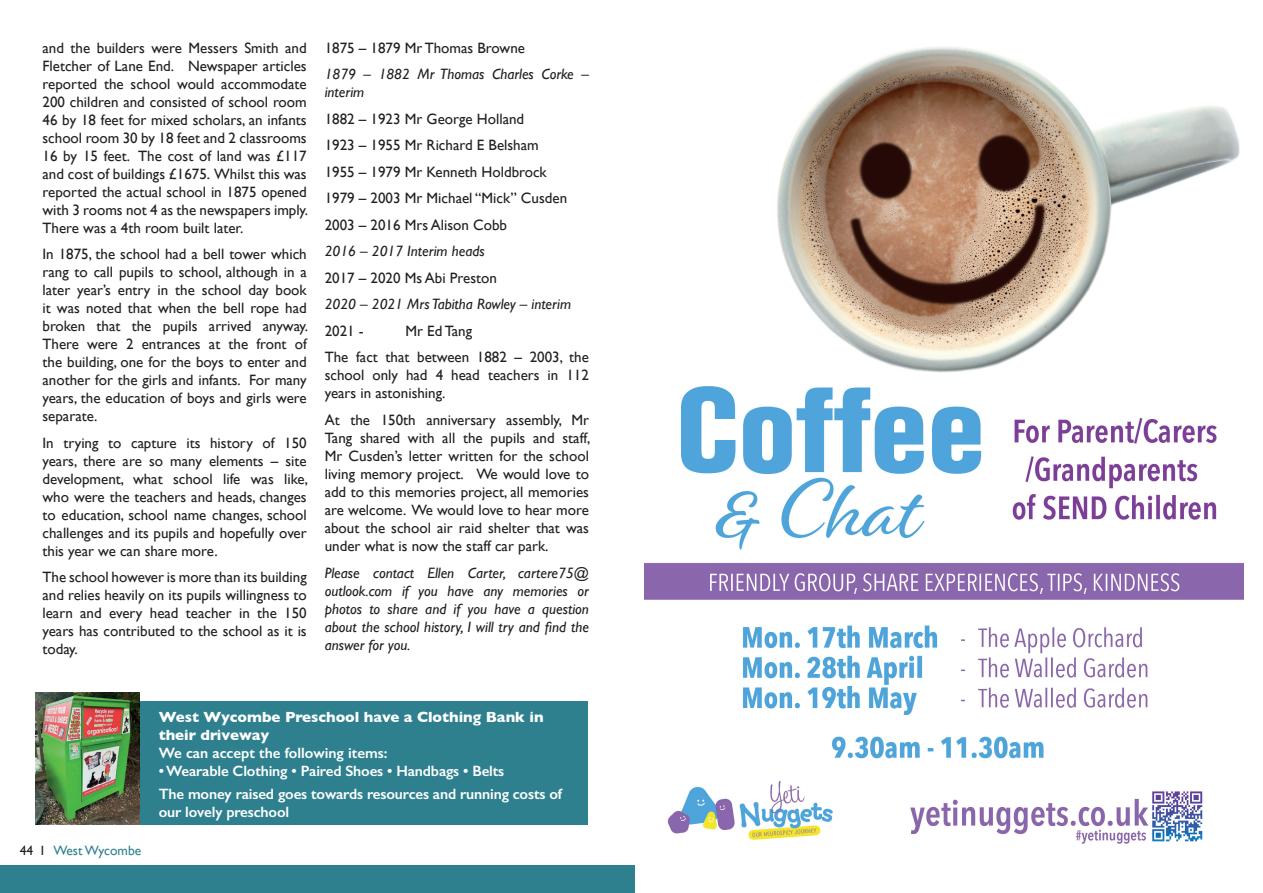
<style>
.page{position:relative;width:1263px;height:893px;background:#fff}
.page>*{position:absolute;margin:0;border:0;box-sizing:border-box;transform-origin:0 0}
.t1{font:15px/18px "Gill Sans";color:#231f20;text-align:justify}
.t2{font:italic 15px/18px "Gill Sans";color:#231f20}
.t3{font:600 15px/22.2px "Gill Sans";letter-spacing:-.01em;color:#fff}
.t4{font:700 15px/18px "Gill Sans";color:#fff}
.t5{font:13.5px "Gill Sans";color:#2f808f}
.s1{color:#231f20}
</style>
<div class="page">
<div style="left:0;top:865px;width:634px;height:28px;background:#2f808f"></div>
<div style="left:117px;top:702px;width:471px;height:123px;background:#2f808f"></div>
<img style="left:35px;top:693px;width:105px;height:132px">
<img style="left:645px;top:46px;width:598px;height:798px">
<p class="t1" style="left:43px;top:39px;width:267px">and the builders were Messers Smith and Fletcher of Lane End. Newspaper articles reported the school would accommodate 200 children and consisted of school room 46 by 18 feet for mixed scholars, an infants school room 30 by 18 feet and 2 classrooms 16 by 15 feet. The cost of land was £117 and cost of buildings £1675. Whilst this was reported the actual school in 1875 opened with 3 rooms not 4 as the newspapers imply.<br>There was a 4th room built later.</p>
<p class="t1" style="left:43px;top:245px;width:267px">In 1875, the school had a bell tower which rang to call pupils to school, although in a later year’s entry in the school day book it was noted that when the bell rope had broken that the pupils arrived anyway.<br>There were 2 entrances at the front of the building, one for the boys to enter and another for the girls and infants. For many years, the education of boys and girls were separate.</p>
<p class="t1" style="left:43px;top:434px;width:267px">In trying to capture its history of 150 years, there are so many elements – site development, what school life was like, who were the teachers and heads, changes to education, school name changes, school challenges and its pupils and hopefully over this year we can share more.</p>
<p class="t1" style="left:43px;top:568px;width:266px">The school however is more than its building and relies heavily on its pupils willingness to learn and every head teacher in the 150 years has contributed to the school as it is today.</p>
<p class="t1" style="left:325px;top:39px;width:202px">1875 – 1879 Mr Thomas Browne</p>
<p class="t2" style="left:325px;top:65px;width:266px">1879 – 1882 Mr Thomas Charles Corke – interim</p>
<p class="t1" style="left:325px;top:105px;width:244px;line-height:26.5px;text-align:left">1882 – 1923 Mr George Holland<br>1923 – 1955 Mr Richard E Belsham<br>1955 – 1979 Mr Kenneth Holdbrock<br>1979 – 2003 Mr Michael “Mick” Cusden<br>2003 – 2016 Mrs Alison Cobb</p>
<p class="t2" style="left:325px;top:242px;width:162px">2016 – 2017 Interim heads</p>
<p class="t1" style="left:325px;top:269px;width:174px">2017 – 2020 Ms Abi Preston</p>
<p class="t2" style="left:325px;top:295px;width:248px">2020 – 2021 Mrs Tabitha Rowley – interim</p>
<p class="t1" style="left:325px;top:322px;width:41px">2021 -</p>
<p class="t1" style="left:325px;top:317px;width:266px;line-height:26.5px;text-indent:81px">Mr Ed Tang<br>The fact that between 1882 – 2003, the</p>
<p class="t1" style="left:325px;top:366px;width:266px">school only had 4 head teachers in 112 years in astonishing.</p>
<p class="t1" style="left:325px;top:411px;width:267px">At the 150th anniversary assembly, Mr Tang shared with all the pupils and staff, Mr Cusden’s letter written for the school living memory project. We would love to add to this memories project, all memories are welcome. We would love to hear more about the school air raid shelter that was under what is now the staff car park.</p>
<p class="t2" style="left:325px;top:563px;width:266px;text-align:justify">Please contact Ellen Carter, cartere75@ outlook.com if you have any memories or photos to share and if you have a question about the school history, I will try and find the answer for you.</p>
<p class="t5" style="left:20px;top:843px;width:123px"><span class="s1">44 I</span> West Wycombe</p>
<p class="t4" style="left:159px;top:708px;width:386px">West Wycombe Preschool have a Clothing Bank in their driveway</p>
<p class="t3" style="left:159px;top:742px;width:230px">We can accept the following items:</p>
<p class="t3" style="left:159px;top:760px;width:405px">• Wearable Clothing • Paired Shoes • Handbags • Belts<br>The money raised goes towards resources and running costs of</p>
<p class="t3" style="left:159px;top:800px;width:132px">our lovely preschool</p>
</div>
